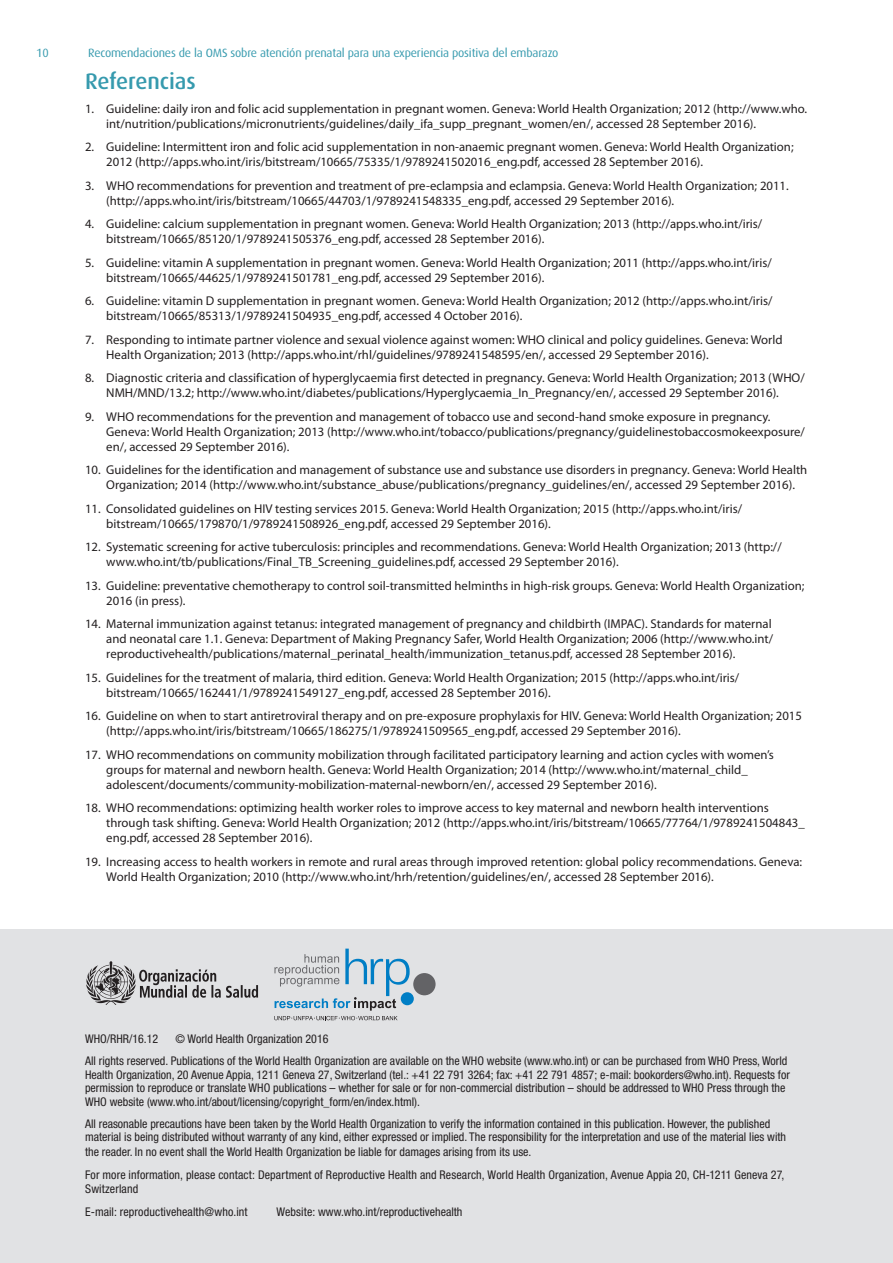
<style>
.page{position:relative;width:893px;height:1263px;background:#fff}
.page>*{position:absolute;margin:0;border:0;box-sizing:border-box;transform-origin:0 0}
.Head_1{font:500 22.5px "Dax Pro";letter-spacing:-.005em;color:#369aae}
.References{font:12.75px/15px "Myriad Pro";color:#231f20}
.t1{font:condensed 12px/13.5px "Helvetica Neue LT Std";color:#231f20}
.Main_heading{font:12px "Dax Pro";letter-spacing:-.015em;color:#369aae}
</style>
<div class="page">
<div style="left:0;top:929px;width:893px;height:334px;background:#e1e2e4"></div>
<div style="left:413px;top:973px;width:23px;height:22px;background:#636366;border-radius:50%"></div>
<svg style="left:401px;top:992px;width:13px;height:13px"></svg>
<svg style="left:274px;top:948px;width:136px;height:72px"></svg>
<svg style="left:86px;top:961px;width:172px;height:44px"></svg>
<p class="Main_heading" style="left:36px;top:45px;width:14px">10</p>
<p class="Main_heading" style="left:88px;top:45px;width:472px">Recomendaciones de la OMS sobre atención prenatal para una experiencia positiva del embarazo</p>
<p class="Head_1" style="left:85px;top:67px;width:112px">Referencias</p>
<p class="References" style="left:106px;top:101px;width:702px;text-indent:-21px">1. Guideline: daily iron and folic acid supplementation in pregnant women. Geneva: World Health Organization; 2012 (http://www.who. int/nutrition/publications/micronutrients/guidelines/daily_ifa_supp_pregnant_women/en/, accessed 28 September 2016).</p>
<p class="References" style="left:106px;top:139px;width:689px;text-indent:-21px">2. Guideline: Intermittent iron and folic acid supplementation in non-anaemic pregnant women. Geneva: World Health Organization;<br>2012 (http://apps.who.int/iris/bitstream/10665/75335/1/9789241502016_eng.pdf, accessed 28 September 2016).</p>
<p class="References" style="left:106px;top:178px;width:684px;text-indent:-21px">3. WHO recommendations for prevention and treatment of pre-eclampsia and eclampsia. Geneva: World Health Organization; 2011. (http://apps.who.int/iris/bitstream/10665/44703/1/9789241548335_eng.pdf, accessed 29 September 2016).</p>
<p class="References" style="left:106px;top:216px;width:657px;text-indent:-21px">4. Guideline: calcium supplementation in pregnant women. Geneva: World Health Organization; 2013 (http://apps.who.int/iris/ bitstream/10665/85120/1/9789241505376_eng.pdf, accessed 28 September 2016).</p>
<p class="References" style="left:106px;top:255px;width:667px;text-indent:-21px">5. Guideline: vitamin A supplementation in pregnant women. Geneva: World Health Organization; 2011 (http://apps.who.int/iris/ bitstream/10665/44625/1/9789241501781_eng.pdf, accessed 29 September 2016).</p>
<p class="References" style="left:106px;top:293px;width:668px;text-indent:-21px">6. Guideline: vitamin D supplementation in pregnant women. Geneva: World Health Organization; 2012 (http://apps.who.int/iris/ bitstream/10665/85313/1/9789241504935_eng.pdf, accessed 4 October 2016).</p>
<p class="References" style="left:106px;top:332px;width:678px;text-indent:-21px">7. Responding to intimate partner violence and sexual violence against women: WHO clinical and policy guidelines. Geneva: World<br>Health Organization; 2013 (http://apps.who.int/rhl/guidelines/9789241548595/en/, accessed 29 September 2016).</p>
<p class="References" style="left:85px;top:370px;width:721px;text-align:center">8. Diagnostic criteria and classification of hyperglycaemia first detected in pregnancy. Geneva: World Health Organization; 2013 (WHO/<br>NMH/MND/13.2; http://www.who.int/diabetes/publications/Hyperglycaemia_In_Pregnancy/en/, accessed 29 September 2016).</p>
<p class="References" style="left:106px;top:409px;width:700px;text-indent:-21px">9. WHO recommendations for the prevention and management of tobacco use and second-hand smoke exposure in pregnancy.<br>Geneva: World Health Organization; 2013 (http://www.who.int/tobacco/publications/pregnancy/guidelinestobaccosmokeexposure/ en/, accessed 29 September 2016).</p>
<p class="References" style="left:106px;top:462px;width:702px;text-indent:-21px">10. Guidelines for the identification and management of substance use and substance use disorders in pregnancy. Geneva: World Health<br>Organization; 2014 (http://www.who.int/substance_abuse/publications/pregnancy_guidelines/en/, accessed 29 September 2016).</p>
<p class="References" style="left:106px;top:501px;width:637px;text-indent:-21px">11. Consolidated guidelines on HIV testing services 2015. Geneva: World Health Organization; 2015 (http://apps.who.int/iris/ bitstream/10665/179870/1/9789241508926_eng.pdf, accessed 29 September 2016).</p>
<p class="References" style="left:106px;top:539px;width:677px;text-indent:-21px">12. Systematic screening for active tuberculosis: principles and recommendations. Geneva: World Health Organization; 2013 (http:// www.who.int/tb/publications/Final_TB_Screening_guidelines.pdf, accessed 29 September 2016).</p>
<p class="References" style="left:106px;top:578px;width:700px;text-indent:-21px">13. Guideline: preventative chemotherapy to control soil-transmitted helminths in high-risk groups. Geneva: World Health Organization;<br>2016 (in press).</p>
<p class="References" style="left:106px;top:616px;width:668px;text-align:justify;text-indent:-21px">14. Maternal immunization against tetanus: integrated management of pregnancy and childbirth (IMPAC). Standards for maternal and neonatal care 1.1. Geneva: Department of Making Pregnancy Safer, World Health Organization; 2006 (http://www.who.int/ reproductivehealth/publications/maternal_perinatal_health/immunization_tetanus.pdf, accessed 28 September 2016).</p>
<p class="References" style="left:106px;top:670px;width:634px;text-indent:-21px">15. Guidelines for the treatment of malaria, third edition. Geneva: World Health Organization; 2015 (http://apps.who.int/iris/ bitstream/10665/162441/1/9789241549127_eng.pdf, accessed 28 September 2016).</p>
<p class="References" style="left:106px;top:708px;width:697px;text-indent:-21px">16. Guideline on when to start antiretroviral therapy and on pre-exposure prophylaxis for HIV. Geneva: World Health Organization; 2015 (http://apps.who.int/iris/bitstream/10665/186275/1/9789241509565_eng.pdf, accessed 29 September 2016).</p>
<p class="References" style="left:106px;top:747px;width:669px;text-indent:-21px">17. WHO recommendations on community mobilization through facilitated participatory learning and action cycles with women’s groups for maternal and newborn health. Geneva: World Health Organization; 2014 (http://www.who.int/maternal_child_ adolescent/documents/community-mobilization-maternal-newborn/en/, accessed 29 September 2016).</p>
<p class="References" style="left:106px;top:800px;width:700px;text-indent:-21px">18. WHO recommendations: optimizing health worker roles to improve access to key maternal and newborn health interventions through task shifting. Geneva: World Health Organization; 2012 (http://apps.who.int/iris/bitstream/10665/77764/1/9789241504843_ eng.pdf, accessed 28 September 2016).</p>
<p class="References" style="left:106px;top:854px;width:697px;text-indent:-21px">19. Increasing access to health workers in remote and rural areas through improved retention: global policy recommendations. Geneva:<br>World Health Organization; 2010 (http://www.who.int/hrh/retention/guidelines/en/, accessed 28 September 2016).</p>
<p class="t1" style="left:85px;top:1028px;width:704px;line-height:22px;text-indent:91px">© World Health Organization 2016<br>All rights reserved. Publications of the World Health Organization are available on the WHO website (www.who.int) or can be purchased from WHO Press, World</p>
<p class="t1" style="left:85px;top:1067px;width:706px">Health Organization, 20 Avenue Appia, 1211 Geneva 27, Switzerland (tel.: +41 22 791 3264; fax: +41 22 791 4857; e-mail: bookorders@who.int). Requests for permission to reproduce or translate WHO publications – whether for sale or for non-commercial distribution – should be addressed to WHO Press through the<br>WHO website (www.who.int/about/licensing/copyright_form/en/index.html).</p>
<p class="t1" style="left:85px;top:1116px;width:703px">All reasonable precautions have been taken by the World Health Organization to verify the information contained in this publication. However, the published material is being distributed without warranty of any kind, either expressed or implied. The responsibility for the interpretation and use of the material lies with</p>
<p class="t1" style="left:85px;top:1140px;width:701px;line-height:23px">the reader. In no event shall the World Health Organization be liable for damages arising from its use.<br>For more information, please contact: Department of Reproductive Health and Research, World Health Organization, Avenue Appia 20, CH-1211 Geneva 27,</p>
<p class="t1" style="left:85px;top:1177px;width:164px;line-height:23px">Switzerland<br>E-mail: reproductivehealth@who.int</p>
<p class="t1" style="left:85px;top:1032px;width:75px">WHO/RHR/16.12</p>
<p class="t1" style="left:276px;top:1205px;width:187px">Website: www.who.int/reproductivehealth</p>
</div>
